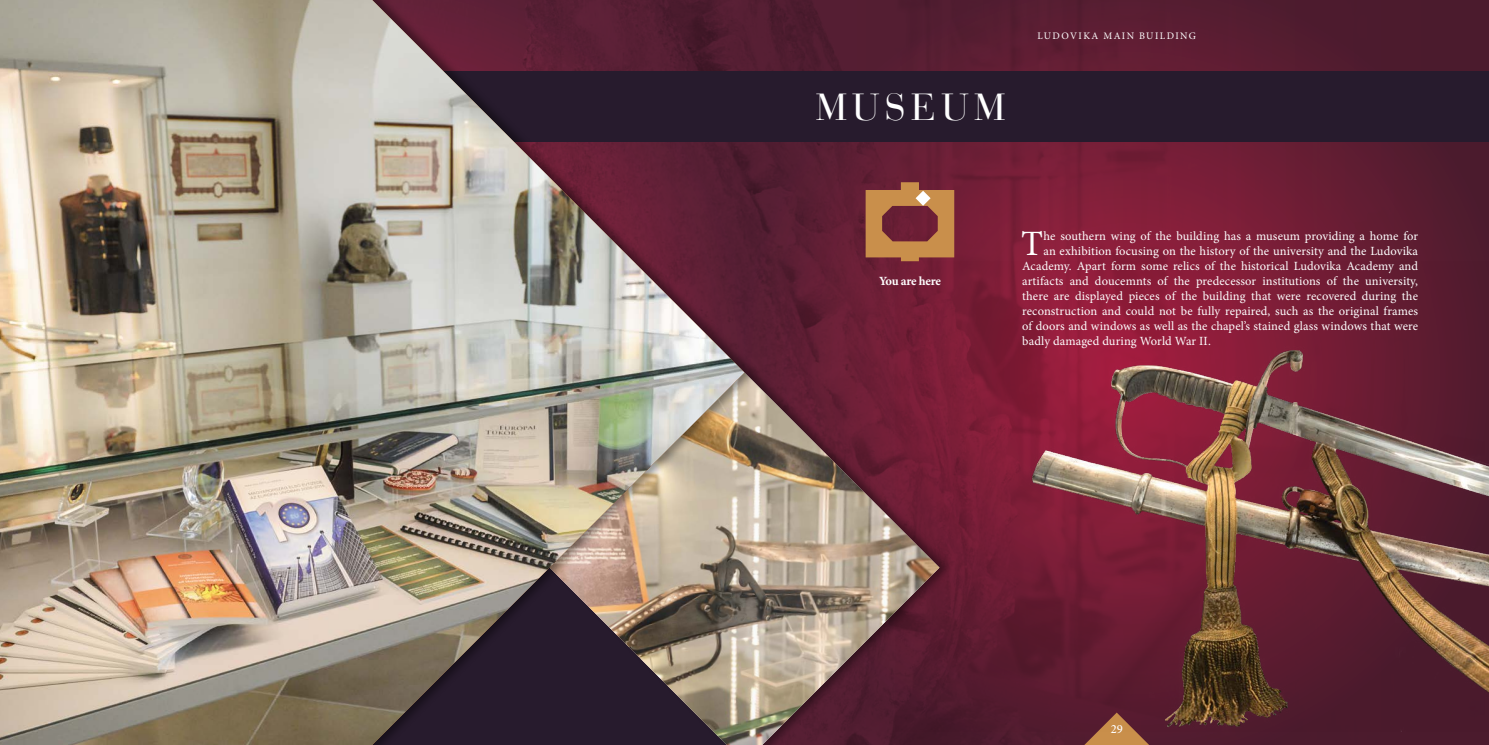
<style>
.page{position:relative;width:1489px;height:745px;background:#fff}
.page>*{position:absolute;margin:0;border:0;box-sizing:border-box;transform-origin:0 0}
.t1{font:37.5px "Bauer Bodoni CE";letter-spacing:.145em;color:#fff}
.t2{font:35.62px "Minion Pro";color:#fff}
.t3{font:12.5px "Minion Pro";letter-spacing:.01em;color:#fff}
.t4{font:700 12.5px "Minion Pro";letter-spacing:-.03em;color:#fff}
.t5{font:500 12.5px "Minion Pro";color:#fff}
.t6{font:10px "Minion Pro";letter-spacing:.14em;color:#fff}
</style>
<div class="page">
<img style="left:758px;top:0;width:730px;height:744px">
<svg style="left:1066px;top:730px;width:100px;height:14px"></svg>
<div style="left:418px;top:71px;width:1070px;height:71px;background:#271b2d"></div>
<img style="left:758px;top:372px;width:181px;height:372px">
<img style="left:0;top:0;width:744px;height:744px">
<svg style="left:865px;top:182px;width:89px;height:79px;background:#a66645"></svg>
<img style="left:895px;top:261px;width:593px;height:469px">
<h1 class="t1" style="left:815px;top:85px;width:191px">MUSEUM</h1>
<p class="t6" style="left:1037px;top:29px;width:160px">LUDOVIKA MAIN BUILDING</p>
<p class="t4" style="left:879px;top:272px;width:63px">You are here</p>
<h2 class="t2" style="left:1021px;top:220px;width:23px">T</h2>
<p class="t3" style="left:1043px;top:228px;width:376px">he southern wing of the building has a museum providing a home for</p>
<p class="t3" style="left:1043px;top:243px;width:376px">an exhibition focusing on the history of the university and the Ludovika</p>
<p class="t3" style="left:1022px;top:258px;width:397px">Academy. Apart form some relics of the historical Ludovika Academy and</p>
<p class="t3" style="left:1022px;top:273px;width:397px">artifacts and doucemnts of the predecessor institutions of the university,</p>
<p class="t3" style="left:1022px;top:288px;width:397px">there are displayed pieces of the building that were recovered during the</p>
<p class="t3" style="left:1022px;top:303px;width:397px">reconstruction and could not be fully repaired, such as the original frames</p>
<p class="t3" style="left:1022px;top:318px;width:397px">of doors and windows as well as the chapel’s stained glass windows that were</p>
<p class="t3" style="left:1022px;top:333px;width:190px">badly damaged during World War II.</p>
<p class="t5" style="left:1110px;top:720px;width:14px">29</p>
</div>
